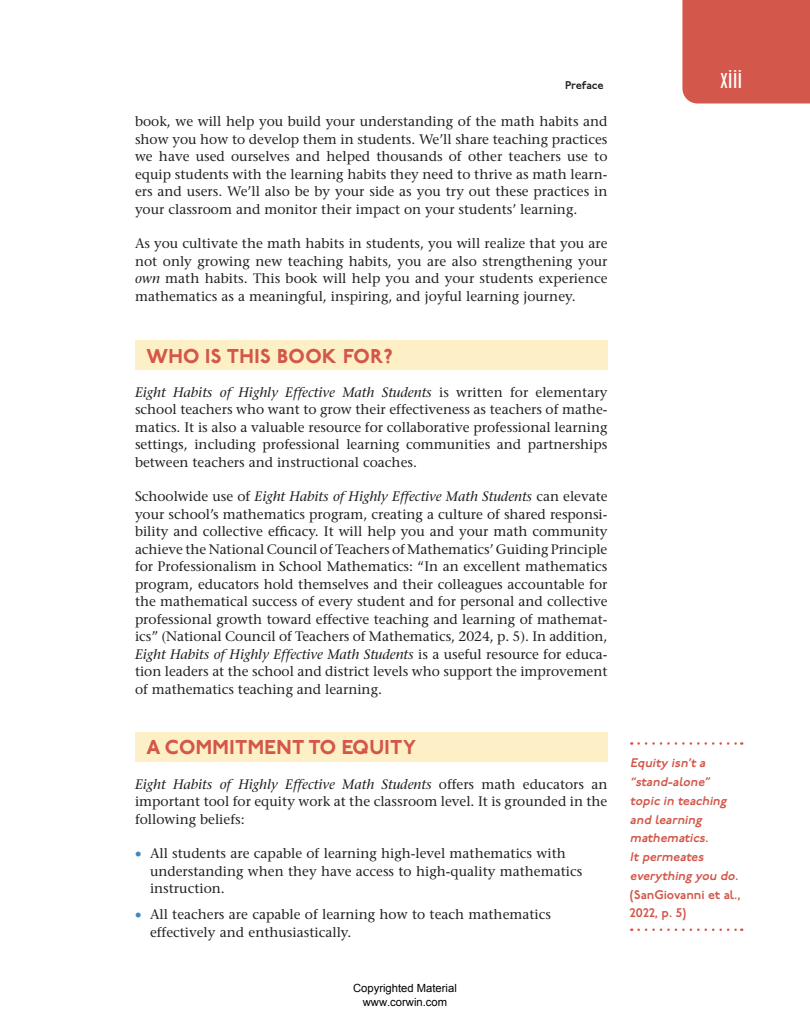
<style>
.page{position:relative;width:810px;height:1035px;background:#fff}
.page>*{position:absolute;margin:0;border:0;box-sizing:border-box;transform-origin:0 0}
.t1{font:800 20px "P22 Underground CY";letter-spacing:.02em;color:#d3574a}
.t2{font:20px "Antonio";color:#fff}
.t3{font:500 13.75px/17.5px "Stone Serif Std";color:#231f20;text-align:justify}
.t4{font:italic 600 12.5px/18.8px "P22 Underground CY";color:#d3574a}
.t5{font:600 12.5px/18.8px "P22 Underground CY";color:#d3574a}
.t6{font:11.25px/13.5px "Arial";color:#000;text-align:center}
.t7{font:600 11.25px "P22 Underground CY";letter-spacing:-.01em;color:#231f20}
.s1{font-style:italic}
.s2{color:#3989c8}
</style>
<div class="page">
<div style="left:682px;top:0;width:128px;height:103px;background:#d3574a"></div>
<div style="left:135px;top:340px;width:473px;height:30px;background:#fef0c6"></div>
<div style="left:135px;top:732px;width:473px;height:30px;background:#fef0c6"></div>
<svg style="left:639px;top:742px;width:103px;height:3px"></svg>
<svg style="left:639px;top:929px;width:103px;height:2px"></svg>
<p class="t7" style="left:565px;top:78px;width:40px">Preface</p>
<h1 class="t2" style="left:721px;top:65px;width:24px">xiii</h1>
<p class="t3" style="left:135px;top:113px;width:474px">book, we will help you build your understanding of the math habits and show you how to develop them in students. We’ll share teaching practices we have used ourselves and helped thousands of other teachers use to equip students with the learning habits they need to thrive as math learn&shy;ers and users. We’ll also be by your side as you try out these practices in your classroom and monitor their impact on your students’ learning.</p>
<p class="t3" style="left:135px;top:235px;width:474px">As you cultivate the math habits in students, you will realize that you are not only growing new teaching habits, you are also strengthening your <span class="s1">own</span> math habits. This book will help you and your students experience mathematics as a meaningful, inspiring, and joyful learning journey.</p>
<h1 class="t1" style="left:146px;top:344px;width:248px">WHO IS THIS BOOK FOR?</h1>
<p class="t3" style="left:135px;top:383px;width:474px"><span class="s1">Eight Habits of Highly Effective Math Students</span> is written for elementary school teachers who want to grow their effectiveness as teachers of mathe&shy;matics. It is also a valuable resource for collaborative professional learning settings, including professional learning communities and partnerships between teachers and instructional coaches.</p>
<p class="t3" style="left:135px;top:488px;width:474px">Schoolwide use of <span class="s1">Eight Habits of Highly Effective Math Students</span> can elevate your school’s mathematics program, creating a culture of shared responsi&shy;bility and collective efficacy. It will help you and your math community achieve the National Council of Teachers of Mathematics’ Guiding Principle for Professionalism in School Mathematics: “In an excellent mathematics program, educators hold themselves and their colleagues accountable for the mathematical success of every student and for personal and collective professional growth toward effective teaching and learning of mathemat&shy;ics” (National Council of Teachers of Mathematics, 2024, p. 5). In addition, <span class="s1">Eight Habits of Highly Effective Math Students</span> is a useful resource for educa&shy;tion leaders at the school and district levels who support the improvement of mathematics teaching and learning.</p>
<h1 class="t1" style="left:146px;top:736px;width:271px">A COMMITMENT TO EQUITY</h1>
<p class="t3" style="left:135px;top:775px;width:474px"><span class="s1">Eight Habits of Highly Effective Math Students</span> offers math educators an important tool for equity work at the classroom level. It is grounded in the following beliefs:</p>
<p class="t3" style="left:150px;top:845px;width:434px;text-align:left;text-indent:-15px"><span class="s2">•</span> All students are capable of learning high-level mathematics with understanding when they have access to high-quality mathematics instruction.</p>
<p class="t3" style="left:150px;top:906px;width:403px;text-indent:-15px"><span class="s2">•</span> All teachers are capable of learning how to teach mathematics effectively and enthusiastically.</p>
<p class="t6" style="left:353px;top:981px;width:105px">Copyrighted Material www.corwin.com</p>
<p class="t4" style="left:630px;top:754px;width:112px">Equity isn’t a “stand-alone” topic in teaching and learning mathematics.<br>It permeates everything you do.</p>
<p class="t5" style="left:630px;top:885px;width:112px">(SanGiovanni et al.,<br>2022, p. 5)</p>
</div>
